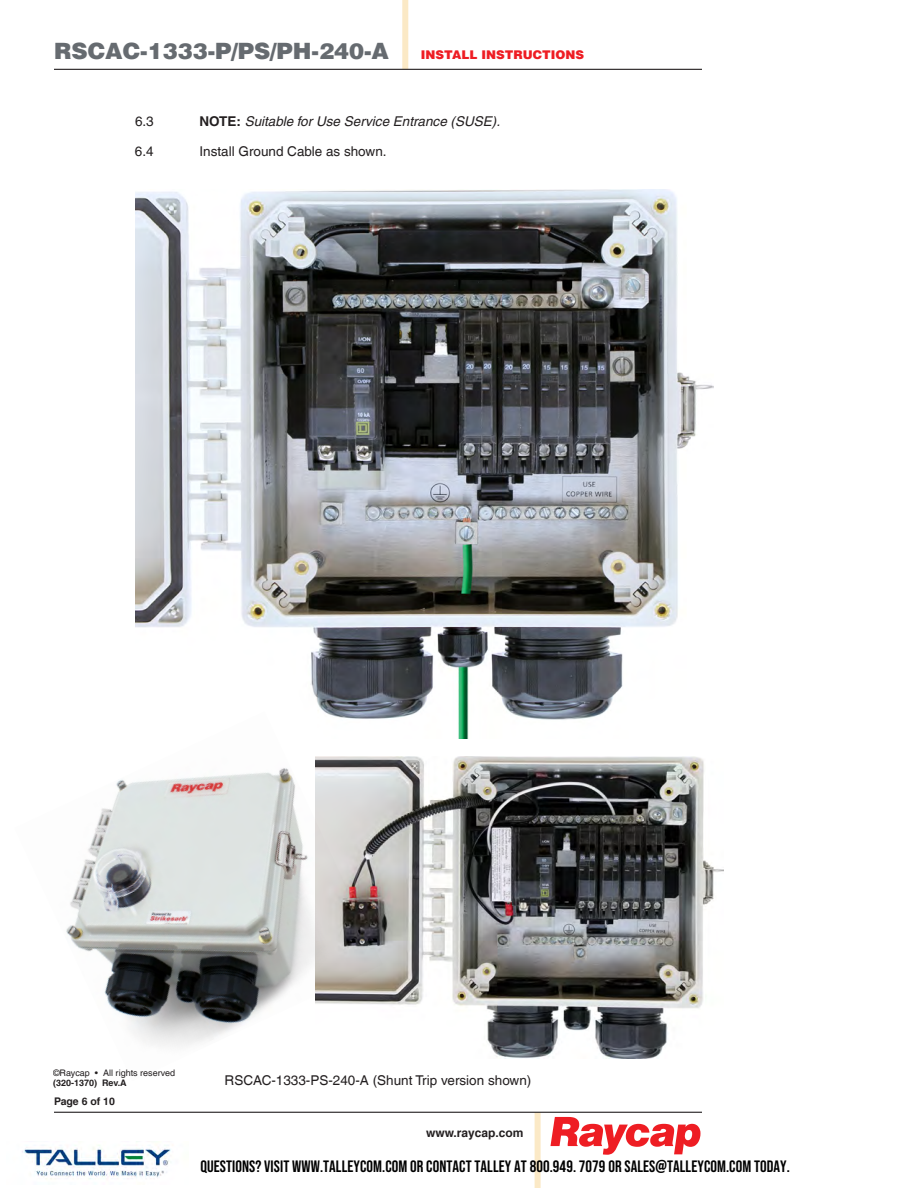
<style>
.page{position:relative;width:918px;height:1188px;background:#fff}
.page>*{position:absolute;margin:0;border:0;box-sizing:border-box;transform-origin:0 0}
.t1{font:900 22.5px "Helvetica Com";color:#666b70}
.t2{font:16.5px "Bebas Neue";letter-spacing:.005em;color:#000}
.t3{font:13.5px "Helvetica LT Com";color:#231f20}
.t4{font:italic 13.5px "Helvetica LT Com";color:#231f20}
.t5{font:900 12px "Helvetica Com";color:#ee1d23}
.t6{font:700 12px "Helvetica LT Com";color:#231f20}
.t7{font:700 10.5px "Helvetica LT Com";color:#231f20}
.t8{font:9px "Helvetica LT Com";color:#231f20}
.t9{font:700 9px "Helvetica LT Com";color:#231f20}
.s1{font-weight:700;font-style:normal}
</style>
<div class="page">
<div style="left:535px;top:1112px;width:6px;height:76px;background:#fbe9c6"></div>
<div style="left:402px;top:0;width:6px;height:69px;background:#fbe9c6"></div>
<svg style="left:550px;top:1117px;width:150px;height:38px"></svg>
<hr style="left:54px;top:1112px;width:648px;height:1px;background:#231f20">
<hr style="left:54px;top:69px;width:648px;height:1px;background:#231f20">
<img style="left:135px;top:190px;width:578px;height:549px">
<img style="left:382px;top:756px;width:342px;height:302px">
<img style="left:66px;top:711px;width:316px;height:335px">
<img style="left:22px;top:1141px;width:149px;height:39px">
<h1 class="t1" style="left:54px;top:36px;width:337px">RSCAC-1333-P/PS/PH-240-A</h1>
<p class="t5" style="left:421px;top:46px;width:165px">INSTALL INSTRUCTIONS</p>
<p class="t3" style="left:135px;top:114px;width:20px">6.3</p>
<p class="t4" style="left:200px;top:114px;width:302px"><span class="s1">NOTE:</span> Suitable for Use Service Entrance (SUSE).</p>
<p class="t3" style="left:135px;top:144px;width:20px">6.4</p>
<p class="t3" style="left:200px;top:144px;width:189px">Install Ground Cable as shown.</p>
<p class="t8" style="left:53px;top:1068px;width:124px">©Raycap • All rights reserved</p>
<p class="t9" style="left:53px;top:1078px;width:75px">(320-1370) Rev.A</p>
<p class="t7" style="left:54px;top:1095px;width:62px">Page 6 of 10</p>
<p class="t3" style="left:225px;top:1073px;width:308px">RSCAC-1333-PS-240-A (Shunt Trip version shown)</p>
<p class="t6" style="left:426px;top:1125px;width:99px">www.raycap.com</p>
<p class="t2" style="left:200px;top:1157px;width:591px">QUESTIONS? VISIT WWW.TALLEYCOM.COM OR CONTACT TALLEY AT 800.949. 7079 OR SALES@TALLEYCOM.COM TODAY.</p>
</div>
